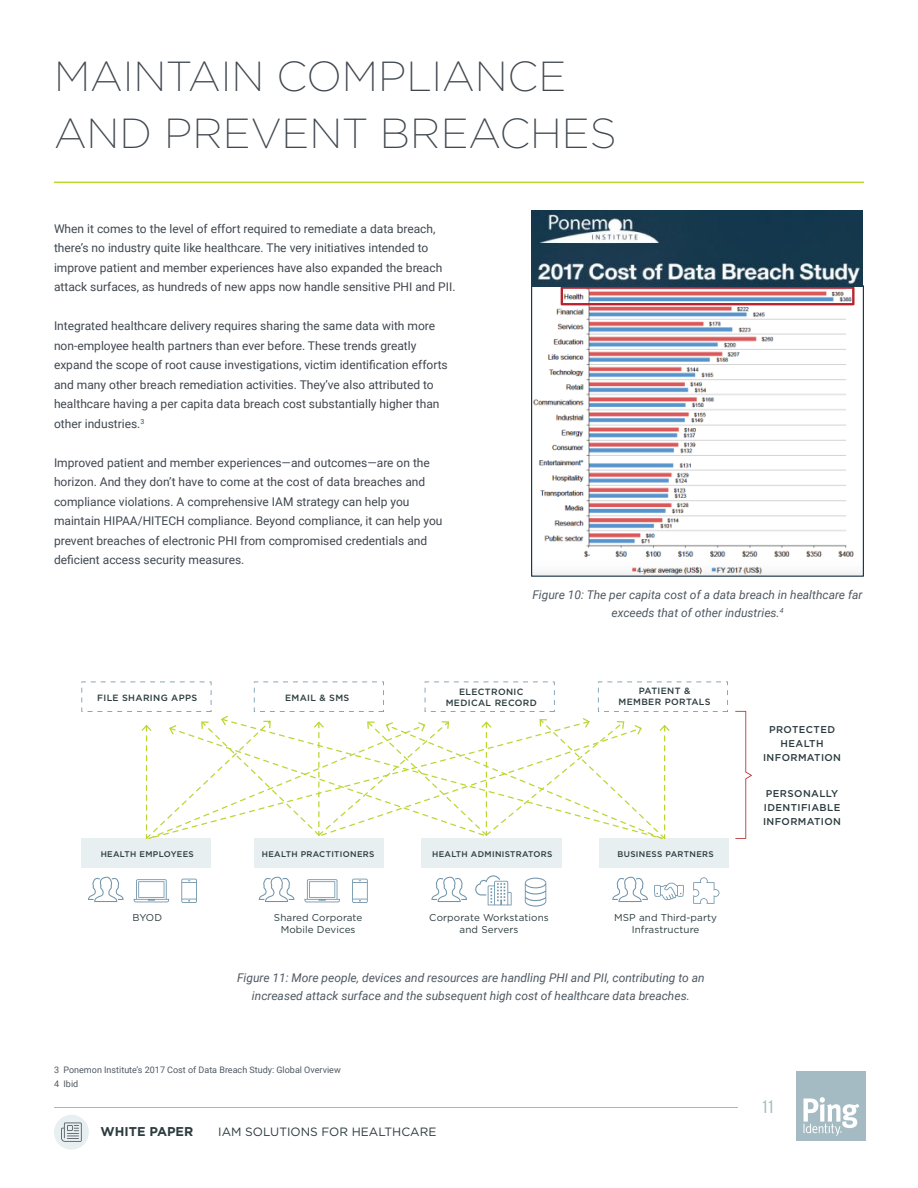
<style>
.page{position:relative;width:918px;height:1188px;background:#fff}
.page>*{position:absolute;margin:0;border:0;box-sizing:border-box;transform-origin:0 0}
.t1{font:200 42px/57px "Gotham";color:#40474f}
.t2{font:18px "Bebas Neue";color:#a5bbc3}
.t3{font:700 12.75px "Gotham";color:#2b3b3e}
.t4{font:12px/19.5px "Roboto";color:#40474f}
.t5{font:italic 12px/18px "Roboto";color:#4f5962;text-align:center}
.t6{font:12px "Gotham";color:#2b3b3e}
.t7{font:9.9px/11.9px "Gotham";letter-spacing:.01em;color:#2b3b3e;text-align:center}
.t8{font:500 9.9px/14px "Gotham";letter-spacing:.04em;color:#2b3b3e;text-align:center}
.t9{font:500 9px/10.8px "Gotham";letter-spacing:.04em;color:#2b3b3e;text-align:center}
.t10{font:9px/13.5px "Roboto";color:#4f5962}
.t11{font:500 8.25px "Gotham";letter-spacing:.04em;color:#2b3b3e}
</style>
<div class="page">
<div style="left:54px;top:1115px;width:35px;height:35px;background:#e7eff1;border-radius:50%"></div>
<hr style="left:54px;top:1107px;width:684px;height:1px;background:#a2b8c4">
<div style="left:796px;top:1071px;width:69px;height:70px;background:#a5bbc3"></div>
<svg style="left:803px;top:1097px;width:56px;height:39px"></svg>
<svg style="left:61px;top:1123px;width:21px;height:19px"></svg>
<hr style="left:54px;top:182px;width:810px;height:1px;background:#bdd531">
<img style="left:531px;top:211px;width:332px;height:364px">
<div style="left:531px;top:285px;width:333px;height:292px;border:1px solid #1e384b"></div>
<div style="left:561px;top:286px;width:294px;height:19px;border:2px solid #b8232f"></div>
<div style="left:82px;top:838px;width:129px;height:30px;background:#e7eff0"></div>
<div style="left:254px;top:838px;width:130px;height:30px;background:#e7eff0"></div>
<div style="left:421px;top:838px;width:141px;height:30px;background:#e7eff0"></div>
<div style="left:599px;top:838px;width:129px;height:30px;background:#e7eff0"></div>
<svg style="left:88px;top:877px;width:36px;height:25px"></svg>
<svg style="left:134px;top:879px;width:35px;height:23px"></svg>
<svg style="left:181px;top:879px;width:16px;height:24px"></svg>
<svg style="left:259px;top:877px;width:35px;height:25px"></svg>
<svg style="left:431px;top:877px;width:36px;height:25px"></svg>
<svg style="left:612px;top:877px;width:36px;height:25px"></svg>
<svg style="left:304px;top:879px;width:36px;height:23px"></svg>
<svg style="left:352px;top:879px;width:16px;height:24px"></svg>
<svg style="left:525px;top:878px;width:21px;height:29px"></svg>
<svg style="left:693px;top:877px;width:26px;height:27px"></svg>
<svg style="left:475px;top:875px;width:37px;height:30px"></svg>
<svg style="left:654px;top:883px;width:30px;height:17px"></svg>
<svg style="left:81px;top:682px;width:647px;height:157px"></svg>
<svg style="left:735px;top:711px;width:17px;height:128px"></svg>
<h1 class="t1" style="left:54px;top:46px;width:564px">MAINTAIN COMPLIANCE<br>AND PREVENT BREACHES</h1>
<p class="t4" style="left:54px;top:218px;width:403px">When it comes to the level of effort required to remediate a data breach, there’s no industry quite like healthcare. The very initiatives intended to improve patient and member experiences have also expanded the breach attack surfaces, as hundreds of new apps now handle sensitive PHI and PII.</p>
<p class="t4" style="left:54px;top:316px;width:395px">Integrated healthcare delivery requires sharing the same data with more non-employee health partners than ever before. These trends greatly expand the scope of root cause investigations, victim identification efforts and many other breach remediation activities. They’ve also attributed to healthcare having a per capita data breach cost substantially higher than other industries.<sup>3</sup></p>
<p class="t4" style="left:54px;top:452px;width:390px">Improved patient and member experiences—and outcomes—are on the horizon. And they don’t have to come at the cost of data breaches and compliance violations. A comprehensive IAM strategy can help you maintain HIPAA/HITECH compliance. Beyond compliance, it can help you prevent breaches of electronic PHI from compromised credentials and deficient access security measures.</p>
<p class="t5" style="left:532px;top:585px;width:332px">Figure 10: The per capita cost of a data breach in healthcare far exceeds that of other industries.<sup>4</sup></p>
<p class="t9" style="left:97px;top:692px;width:102px">FILE SHARING APPS</p>
<p class="t9" style="left:285px;top:692px;width:66px">EMAIL &amp; SMS</p>
<p class="t9" style="left:446px;top:687px;width:93px">ELECTRONIC<br>MEDICAL RECORD</p>
<p class="t9" style="left:618px;top:686px;width:94px">PATIENT &amp;<br>MEMBER PORTALS</p>
<p class="t11" style="left:101px;top:848px;width:95px">HEALTH EMPLOYEES</p>
<p class="t11" style="left:262px;top:848px;width:114px">HEALTH PRACTITIONERS</p>
<p class="t11" style="left:432px;top:848px;width:122px">HEALTH ADMINISTRATORS</p>
<p class="t11" style="left:618px;top:848px;width:98px">BUSINESS PARTNERS</p>
<p class="t7" style="left:132px;top:911px;width:31px">BYOD</p>
<p class="t7" style="left:274px;top:911px;width:90px">Shared Corporate<br>Mobile Devices</p>
<p class="t7" style="left:429px;top:911px;width:121px">Corporate Workstations and Servers</p>
<p class="t7" style="left:614px;top:911px;width:104px">MSP and Third-party<br>Infrastructure</p>
<p class="t5" style="left:237px;top:969px;width:469px">Figure 11: More people, devices and resources are handling PHI and PII, contributing to an increased attack surface and the subsequent high cost of healthcare data breaches.</p>
<p class="t10" style="left:54px;top:1063px;width:288px">3 Ponemon Institute’s 2017 Cost of Data Breach Study: Global Overview<br>4 Ibid</p>
<p class="t3" style="left:100px;top:1123px;width:94px">WHITE PAPER</p>
<p class="t6" style="left:218px;top:1124px;width:220px">IAM SOLUTIONS FOR HEALTHCARE</p>
<p class="t8" style="left:763px;top:722px;width:80px">PROTECTED<br>HEALTH<br>INFORMATION</p>
<p class="t8" style="left:763px;top:786px;width:80px;text-align:left">PERSONALLY<br>IDENTIFIABLE<br>INFORMATION</p>
<h2 class="t2" style="left:762px;top:1097px;width:14px">11</h2>
</div>
